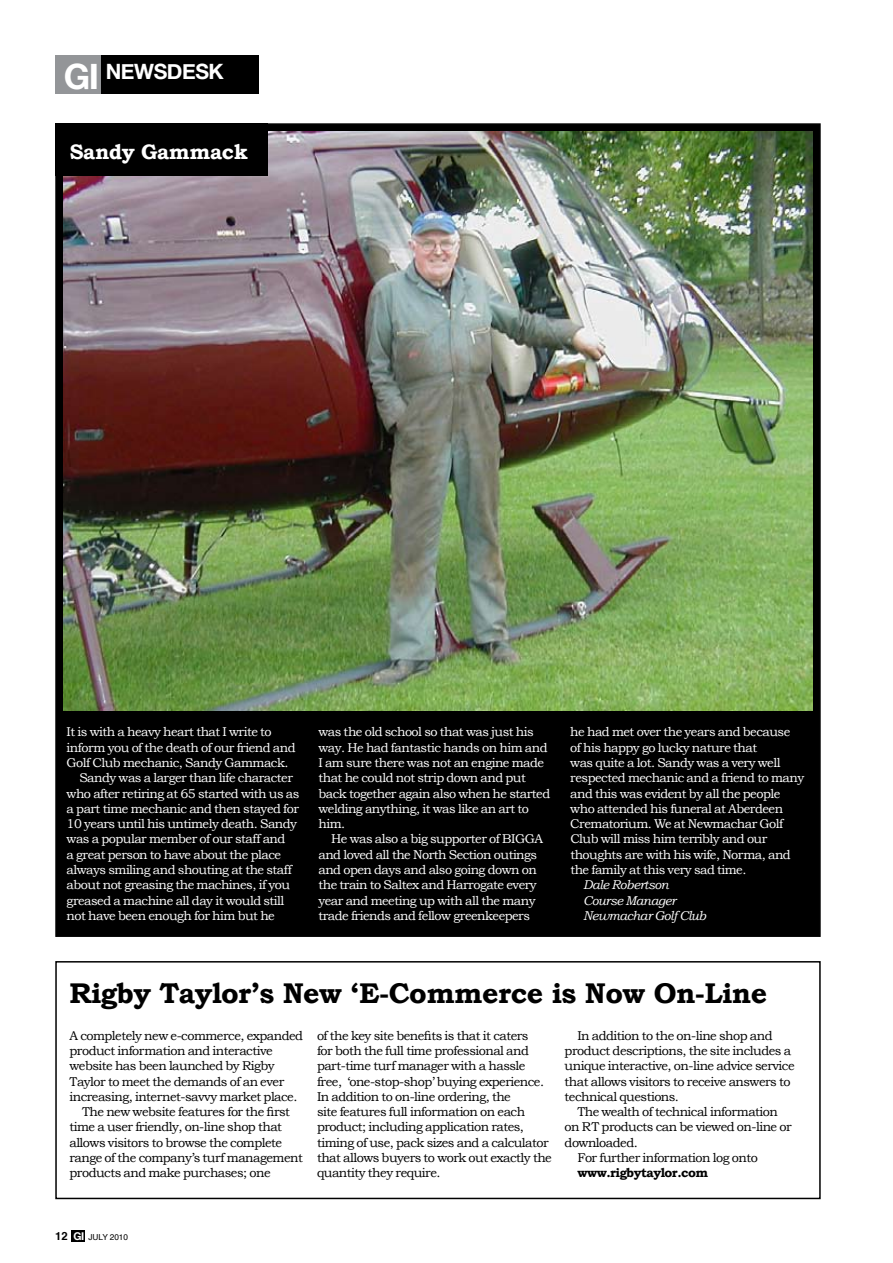
<style>
.page{position:relative;width:893px;height:1263px;background:#fff}
.page>*{position:absolute;margin:0;border:0;box-sizing:border-box;transform-origin:0 0}
.t1{font:700 28.5px "Bookman Old Style";letter-spacing:-.02em;color:#000}
.t2{font:700 21px "Bookman Old Style";letter-spacing:-.02em;color:#fff}
.t3{font:700 21px "Helvetica Neue";letter-spacing:-.02em;color:#fff}
.t4{font:12.75px/15.3px "Bookman Old Style";letter-spacing:-.04em;color:#fff}
.t5{font:12.75px/15.3px "Bookman Old Style";letter-spacing:-.04em;color:#000}
.t6{font:italic 12.75px/15.3px "Bookman Old Style";letter-spacing:-.04em;color:#fff}
.t7{font:700 12.75px "Bookman Old Style";letter-spacing:-.04em;color:#000}
.t8{font:8.25px "Helvetica";color:#000}
.s1{font-size:34.95px}
.s2{font-weight:700;font-size:11.25px}
.s3{font-family:"Helvetica Neue";font-weight:700;font-size:10.8px;color:#fff}
</style>
<div class="page">
<div style="left:71px;top:1230px;width:14px;height:11px;background:#000"></div>
<div style="left:59px;top:55px;width:117px;height:39px;background:#000"></div>
<div style="left:150px;top:55px;width:109px;height:39px;background:#000"></div>
<div style="left:55px;top:55px;width:46px;height:39px;background:#939598"></div>
<div style="left:55px;top:961px;width:766px;height:238px;background:#fff;border:2px solid #000"></div>
<div style="left:55px;top:123px;width:766px;height:814px;background:#000;border:2px solid #000"></div>
<img style="left:64px;top:132px;width:748px;height:578px">
<div style="left:55px;top:123px;width:213px;height:53px;background:#000"></div>
<h2 class="t3" style="left:64px;top:59px;width:160px"><span class="s1">GI</span> NEWSDESK</h2>
<h2 class="t2" style="left:70px;top:140px;width:179px">Sandy Gammack</h2>
<p class="t4" style="left:67px;top:724px;width:207px">It is with a heavy heart that I write to</p>
<p class="t4" style="left:67px;top:740px;width:230px">inform you of the death of our friend and</p>
<p class="t4" style="left:67px;top:755px;width:223px">Golf Club mechanic, Sandy Gammack.</p>
<p class="t4" style="left:79px;top:770px;width:215px">Sandy was a larger than life character</p>
<p class="t4" style="left:67px;top:785px;width:234px">who after retiring at 65 started with us as</p>
<p class="t4" style="left:67px;top:801px;width:234px">a part time mechanic and then stayed for</p>
<p class="t4" style="left:67px;top:816px;width:232px">10 years until his untimely death. Sandy</p>
<p class="t4" style="left:67px;top:831px;width:220px">was a popular member of our staff and</p>
<p class="t4" style="left:67px;top:847px;width:216px">a great person to have about the place</p>
<p class="t4" style="left:67px;top:862px;width:228px">always smiling and shouting at the staff</p>
<p class="t4" style="left:67px;top:877px;width:225px">about not greasing the machines, if you</p>
<p class="t4" style="left:67px;top:893px;width:219px">greased a machine all day it would still</p>
<p class="t4" style="left:67px;top:908px;width:210px">not have been enough for him but he</p>
<p class="t4" style="left:318px;top:724px;width:217px">was the old school so that was just his</p>
<p class="t4" style="left:318px;top:740px;width:231px">way. He had fantastic hands on him and</p>
<p class="t4" style="left:318px;top:755px;width:227px">I am sure there was not an engine made</p>
<p class="t4" style="left:318px;top:770px;width:209px">that he could not strip down and put</p>
<p class="t4" style="left:318px;top:785px;width:233px">back together again also when he started</p>
<p class="t4" style="left:318px;top:801px;width:212px">welding anything, it was like an art to</p>
<p class="t4" style="left:318px;top:816px;width:28px">him.</p>
<p class="t4" style="left:331px;top:831px;width:194px">He was also a big supporter of BIGGA</p>
<p class="t4" style="left:318px;top:847px;width:220px">and loved all the North Section outings</p>
<p class="t4" style="left:318px;top:862px;width:220px">and open days and also going down on</p>
<p class="t4" style="left:318px;top:877px;width:220px">the train to Saltex and Harrogate every</p>
<p class="t4" style="left:318px;top:893px;width:219px">year and meeting up with all the many</p>
<p class="t4" style="left:318px;top:908px;width:213px">trade friends and fellow greenkeepers</p>
<p class="t4" style="left:570px;top:724px;width:235px">he had met over the years and because of his happy go lucky nature that<br>was quite a lot. Sandy was a very well respected mechanic and a friend to many and this was evident by all the people who attended his funeral at Aberdeen Crematorium. We at Newmachar Golf Club will miss him terribly and our thoughts are with his wife, Norma, and the family at this very sad time.</p>
<p class="t6" style="left:583px;top:877px;width:125px">Dale Robertson<br>Course Manager<br>Newmachar Golf Club</p>
<h1 class="t1" style="left:70px;top:976px;width:699px">Rigby Taylor’s New ‘E-Commerce is Now On-Line</h1>
<p class="t5" style="left:69px;top:1028px;width:235px">A completely new e-commerce, expanded</p>
<p class="t5" style="left:69px;top:1043px;width:205px">product information and interactive</p>
<p class="t5" style="left:69px;top:1058px;width:207px">website has been launched by Rigby</p>
<p class="t5" style="left:69px;top:1073px;width:216px">Taylor to meet the demands of an ever</p>
<p class="t5" style="left:69px;top:1089px;width:230px">increasing, internet-savvy market place.</p>
<p class="t5" style="left:82px;top:1104px;width:209px">The new website features for the first</p>
<p class="t5" style="left:69px;top:1119px;width:214px">time a user friendly, on-line shop that</p>
<p class="t5" style="left:69px;top:1135px;width:214px">allows visitors to browse the complete</p>
<p class="t5" style="left:69px;top:1150px;width:235px">range of the company’s turf management</p>
<p class="t5" style="left:69px;top:1165px;width:203px">products and make purchases; one</p>
<p class="t5" style="left:317px;top:1028px;width:236px">of the key site benefits is that it caters<br>for both the full time professional and part-time turf manager with a hassle free, ‘one-stop-shop’ buying experience.<br>In addition to on-line ordering, the<br>site features full information on each product; including application rates, timing of use, pack sizes and a calculator that allows buyers to work out exactly the quantity they require.</p>
<p class="t5" style="left:565px;top:1028px;width:232px;text-indent:13px">In addition to the on-line shop and product descriptions, the site includes a unique interactive, on-line advice service that allows visitors to receive answers to technical questions.</p>
<p class="t5" style="left:577px;top:1104px;width:202px">The wealth of technical information</p>
<p class="t5" style="left:565px;top:1119px;width:229px">on RT products can be viewed on-line or</p>
<p class="t5" style="left:565px;top:1135px;width:75px">downloaded.</p>
<p class="t5" style="left:577px;top:1150px;width:182px">For further information log onto</p>
<p class="t7" style="left:577px;top:1165px;width:132px">www.rigbytaylor.com</p>
<p class="t8" style="left:55px;top:1231px;width:74px"><span class="s2">12</span> <span class="s3">GI</span> JULY 2010</p>
</div>
